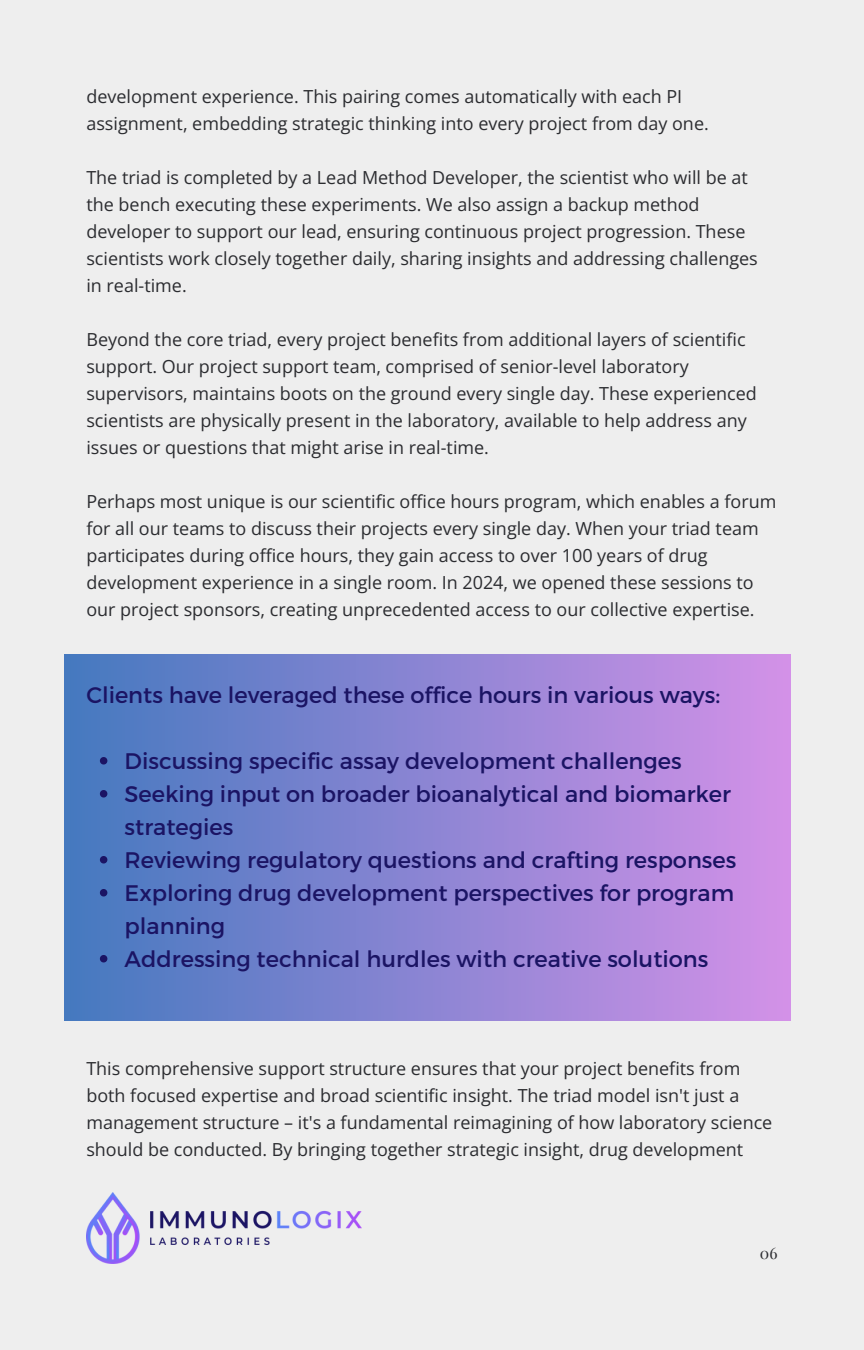
<style>
.page{position:relative;width:864px;height:1350px;background:#eee}
.page>*{position:absolute;margin:0;border:0;box-sizing:border-box;transform-origin:0 0}
.t1{font:22.5px/33.1px "Montserrat";color:#1b1464}
.t2{font:18px/27px "Open Sans";color:#2b2c30}
.t3{font:15.75px "Playfair Display";color:#2b2c30}
</style>
<div class="page">
<img style="left:86px;top:1192px;width:275px;height:71px">
<div style="left:65px;top:654px;width:725px;height:366px;background:linear-gradient(to right,#4479bf,#d391e8)"></div>
<svg style="left:100px;top:757px;width:7px;height:8px"></svg>
<svg style="left:100px;top:790px;width:7px;height:8px"></svg>
<svg style="left:100px;top:856px;width:7px;height:8px"></svg>
<svg style="left:100px;top:889px;width:7px;height:7px"></svg>
<svg style="left:100px;top:955px;width:7px;height:7px"></svg>
<p class="t2" style="left:86px;top:83px;width:624px">development experience. This pairing comes automatically with each PI assignment, embedding strategic thinking into every project from day one.</p>
<p class="t2" style="left:86px;top:164px;width:673px">The triad is completed by a Lead Method Developer, the scientist who will be at the bench executing these experiments. We also assign a backup method developer to support our lead, ensuring continuous project progression. These scientists work closely together daily, sharing insights and addressing challenges in real-time.</p>
<p class="t2" style="left:86px;top:326px;width:672px">Beyond the core triad, every project benefits from additional layers of scientific support. Our project support team, comprised of senior-level laboratory supervisors, maintains boots on the ground every single day. These experienced scientists are physically present in the laboratory, available to help address any issues or questions that might arise in real-time.</p>
<h1 class="t2" style="left:86px;top:488px;width:691px">Perhaps most unique is our scientific office hours program, which enables a forum for all our teams to discuss their projects every single day. When your triad team participates during office hours, they gain access to over 100 years of drug development experience in a single room. In 2024, we opened these sessions to our project sponsors, creating unprecedented access to our collective expertise.</h1>
<p class="t1" style="left:86px;top:677px;width:635px">Clients have leveraged these office hours in various ways:</p>
<p class="t1" style="left:125px;top:743px;width:559px">Discussing specific assay development challenges</p>
<p class="t1" style="left:125px;top:776px;width:608px">Seeking input on broader bioanalytical and biomarker strategies</p>
<p class="t1" style="left:125px;top:842px;width:613px">Reviewing regulatory questions and crafting responses</p>
<p class="t1" style="left:125px;top:875px;width:611px">Exploring drug development perspectives for program planning</p>
<p class="t1" style="left:125px;top:941px;width:585px">Addressing technical hurdles with creative solutions</p>
<p class="t2" style="left:86px;top:1054px;width:688px">This comprehensive support structure ensures that your project benefits from both focused expertise and broad scientific insight. The triad model isn't just a management structure – it's a fundamental reimagining of how laboratory science should be conducted. By bringing together strategic insight, drug development</p>
<p class="t3" style="left:760px;top:1242px;width:19px">06</p>
</div>
